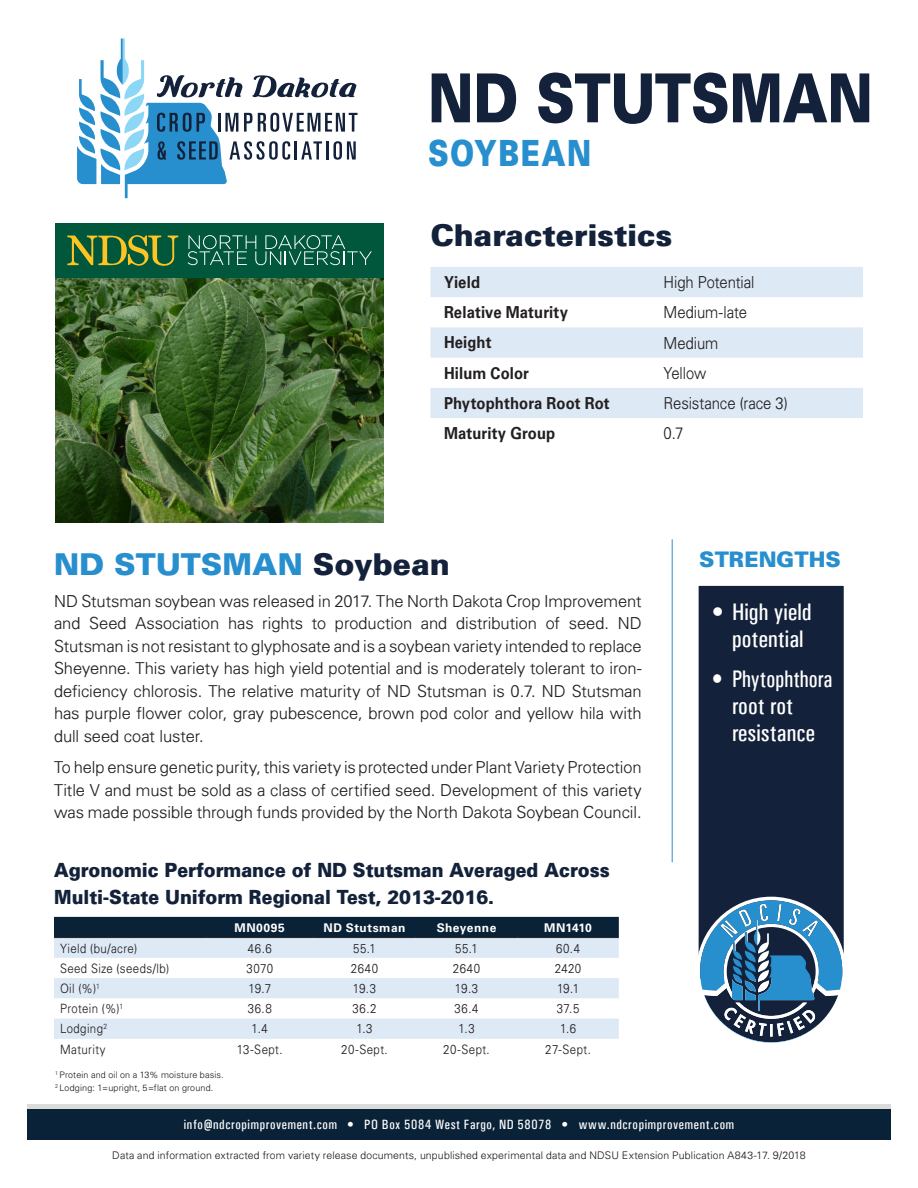
<style>
.page{position:relative;width:918px;height:1188px;background:#fff}
.page>*{position:absolute;margin:0;border:0;box-sizing:border-box;transform-origin:0 0}
.t1{font:900 67.5px "Univers";letter-spacing:-.01em;color:#13223a;scale:.8 1}
.t2{font:900 36px "Univers";letter-spacing:.05em;color:#288fce;scale:.8 1}
.Subhead_1{font:900 30px "Univers";color:#288fce}
.Subhead_1-2{font:900 30px "Univers";color:#13223a}
.t3{font:24px/27px "Univers Condensed";color:#fff;scale:.92 1}
.t4{font:24px/27px "Univers Condensed";color:#fff;text-align:center}
.Subhead_1-3{font:900 21.3px "Univers";color:#288fce}
.Body_text{font:900 19.5px/27px "Univers";color:#13223a;scale:.91 1}
.Subhead_1-4{font:300 16.5px/22.5px "Univers";color:#231f20;text-align:justify}
.t5{font:700 16.5px "Univers LT Std";letter-spacing:.01em;color:#231f20;scale:.9 1}
.Subhead_1-5{font:300 16.5px "Univers";color:#231f20;scale:.9 1}
.t6{font:13.5px "Univers Condensed";letter-spacing:.045em;color:#fff}
.t7{font:300 12.75px "Univers";letter-spacing:.04em;color:#231f20;scale:.9 1}
.t8{font:700 12px "Univers LT Std";letter-spacing:.04em;color:#fff}
.t9{font:300 10.5px "Univers";letter-spacing:.02em;color:#231f20}
.t10{font:300 9px "Univers";letter-spacing:.02em;color:#231f20}
.s1{color:#13223a}
</style>
<div class="page">
<svg style="left:77px;top:39px;width:281px;height:159px"></svg>
<img style="left:55px;top:278px;width:329px;height:245px">
<div style="left:27px;top:1104px;width:864px;height:5px;background:#dbdbdb"></div>
<div style="left:27px;top:1109px;width:864px;height:30px;background:#0a2238"></div>
<div style="left:55px;top:223px;width:329px;height:55px;background:#00573c"></div>
<svg style="left:67px;top:235px;width:111px;height:31px"></svg>
<svg style="left:188px;top:235px;width:184px;height:30px"></svg>
<hr style="left:672px;top:539px;width:1px;height:323px;background:#288fce">
<div style="left:54px;top:917px;width:565px;height:20px;background:#0a2238"></div>
<svg style="left:54px;top:938px;width:565px;height:101px;fill:#dee9f6"></svg>
<hr style="left:54px;top:937px;width:152px;height:1px;background:#231f20">
<hr style="left:206px;top:937px;width:107px;height:1px;background:#231f20">
<hr style="left:313px;top:937px;width:103px;height:1px;background:#231f20">
<hr style="left:416px;top:937px;width:101px;height:1px;background:#231f20">
<hr style="left:517px;top:937px;width:102px;height:1px;background:#231f20">
<svg style="left:430px;top:267px;width:433px;height:151px;fill:#dee9f6"></svg>
<div style="left:694px;top:581px;width:154px;height:402px;background:#13223a;border:4px solid #fff"></div>
<svg style="left:696px;top:897px;width:150px;height:146px"></svg>
<p class="t1" style="left:428px;top:54px;width:557px">ND STUTSMAN</p>
<p class="t2" style="left:428px;top:129px;width:205px">SOYBEAN</p>
<p class="Subhead_1-2" style="left:430px;top:215px;width:243px">Characteristics</p>
<p class="t5" style="left:444px;top:273px;width:42px">Yield</p>
<p class="Subhead_1-5" style="left:664px;top:272px;width:103px">High Potential</p>
<p class="t5" style="left:444px;top:303px;width:139px">Relative Maturity</p>
<p class="Subhead_1-5" style="left:664px;top:303px;width:94px">Medium-late</p>
<p class="t5" style="left:444px;top:333px;width:54px">Height</p>
<p class="Subhead_1-5" style="left:664px;top:333px;width:62px">Medium</p>
<p class="t5" style="left:444px;top:363px;width:96px">Hilum Color</p>
<p class="Subhead_1-5" style="left:664px;top:363px;width:49px">Yellow</p>
<p class="t5" style="left:444px;top:393px;width:186px">Phytophthora Root Rot</p>
<p class="Subhead_1-5" style="left:664px;top:393px;width:140px">Resistance (race 3)</p>
<p class="t5" style="left:444px;top:424px;width:125px">Maturity Group</p>
<p class="Subhead_1-5" style="left:664px;top:424px;width:24px">0.7</p>
<p class="Subhead_1" style="left:54px;top:545px;width:397px">ND STUTSMAN <span class="s1">Soybean</span></p>
<p class="Subhead_1-4" style="left:54px;top:589px;width:589px">ND Stutsman soybean was released in 2017. The North Dakota Crop Improvement and Seed Association has rights to production and distribution of seed. ND Stutsman is not resistant to glyphosate and is a soybean variety intended to replace Sheyenne. This variety has high yield potential and is moderately tolerant to iron&shy;deficiency chlorosis. The relative maturity of ND Stutsman is 0.7. ND Stutsman has purple flower color, gray pubescence, brown pod color and yellow hila with dull seed coat luster.</p>
<p class="Subhead_1-4" style="left:54px;top:756px;width:589px">To help ensure genetic purity, this variety is protected under Plant Variety Protection Title V and must be sold as a class of certified seed. Development of this variety was made possible through funds provided by the North Dakota Soybean Council.</p>
<p class="Body_text" style="left:54px;top:855px;width:612px">Agronomic Performance of ND Stutsman Averaged Across<br>Multi-State Uniform Regional Test, 2013-2016.</p>
<p class="t8" style="left:235px;top:920px;width:52px">MN0095</p>
<p class="t8" style="left:324px;top:920px;width:83px">ND Stutsman</p>
<p class="t8" style="left:437px;top:920px;width:61px">Sheyenne</p>
<p class="t8" style="left:544px;top:920px;width:49px">MN1410</p>
<p class="t7" style="left:60px;top:940px;width:87px">Yield (bu/acre)</p>
<p class="t7" style="left:248px;top:940px;width:28px">46.6</p>
<p class="t7" style="left:353px;top:940px;width:27px">55.1</p>
<p class="t7" style="left:455px;top:940px;width:27px">55.1</p>
<p class="t7" style="left:556px;top:940px;width:28px">60.4</p>
<p class="t7" style="left:60px;top:960px;width:123px">Seed Size (seeds/lb)</p>
<p class="t7" style="left:246px;top:960px;width:31px">3070</p>
<p class="t7" style="left:351px;top:960px;width:32px">2640</p>
<p class="t7" style="left:453px;top:960px;width:32px">2640</p>
<p class="t7" style="left:555px;top:960px;width:31px">2420</p>
<p class="t7" style="left:60px;top:981px;width:46px">Oil (%)<sup>1</sup></p>
<p class="t7" style="left:248px;top:981px;width:27px">19.7</p>
<p class="t7" style="left:353px;top:981px;width:27px">19.3</p>
<p class="t7" style="left:455px;top:981px;width:27px">19.3</p>
<p class="t7" style="left:557px;top:981px;width:26px">19.1</p>
<p class="t7" style="left:60px;top:1001px;width:72px">Protein (%)<sup>1</sup></p>
<p class="t7" style="left:248px;top:1001px;width:28px">36.8</p>
<p class="t7" style="left:352px;top:1001px;width:28px">36.2</p>
<p class="t7" style="left:455px;top:1001px;width:28px">36.4</p>
<p class="t7" style="left:557px;top:1001px;width:27px">37.5</p>
<p class="t7" style="left:60px;top:1021px;width:54px">Lodging<sup>2</sup></p>
<p class="t7" style="left:252px;top:1021px;width:19px">1.4</p>
<p class="t7" style="left:356px;top:1021px;width:20px">1.3</p>
<p class="t7" style="left:458px;top:1021px;width:20px">1.3</p>
<p class="t7" style="left:560px;top:1021px;width:19px">1.6</p>
<p class="t7" style="left:60px;top:1041px;width:52px">Maturity</p>
<p class="t7" style="left:237px;top:1041px;width:52px">13-Sept.</p>
<p class="t7" style="left:341px;top:1041px;width:53px">20-Sept.</p>
<p class="t7" style="left:443px;top:1041px;width:53px">20-Sept.</p>
<p class="t7" style="left:545px;top:1041px;width:52px">27-Sept.</p>
<p class="t10" style="left:55px;top:1069px;width:170px"><sup>1</sup> Protein and oil on a 13% moisture basis.</p>
<p class="t10" style="left:55px;top:1083px;width:160px"><sup>2</sup> Lodging: 1=upright, 5=flat on ground.</p>
<p class="Subhead_1-3" style="left:699px;top:545px;width:143px">STRENGTHS</p>
<p class="t4" style="left:712px;top:598px;width:101px">• High yield potential</p>
<p class="t3" style="left:732px;top:665px;width:111px;text-indent:-20px">• Phytophthora root rot resistance</p>
<p class="t6" style="left:184px;top:1116px;width:552px">info@ndcropimprovement.com • PO Box 5084 West Fargo, ND 58078 • www.ndcropimprovement.com</p>
<p class="t9" style="left:112px;top:1149px;width:695px">Data and information extracted from variety release documents, unpublished experimental data and NDSU Extension Publication A843-17. 9/2018</p>
</div>
